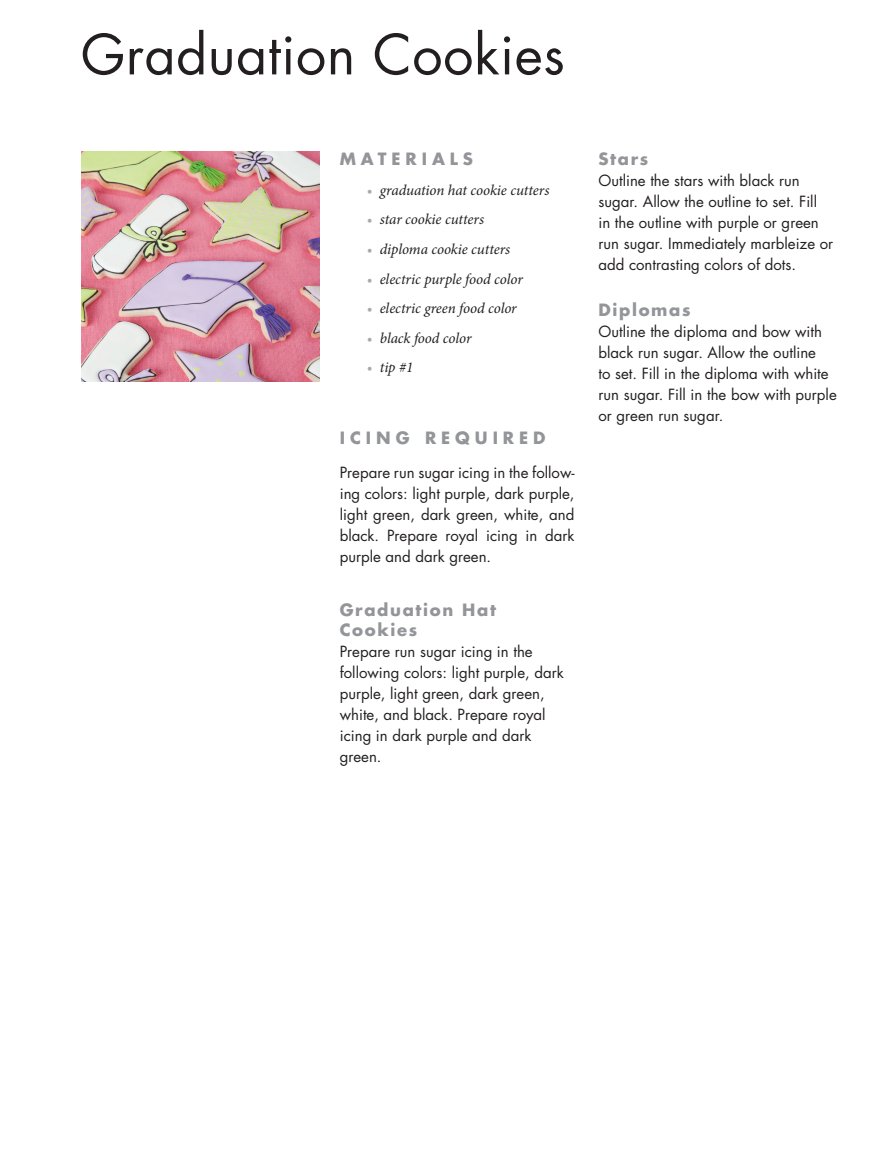
<style>
.page{position:relative;width:891px;height:1168px;background:#fff}
.page>*{position:absolute;margin:0;border:0;box-sizing:border-box;transform-origin:0 0}
.t1{font:54px "Futura Std";letter-spacing:.01em;color:#231f20}
.t2{font:700 16.5px/19.5px "Futura Std";letter-spacing:.3em;color:#939598}
.t3{font:15px/21px "Futura Std";color:#231f20}
.t4{font:italic 15px "Minion Pro";letter-spacing:-.005em;color:#231f20}
.s1{color:#a8a9ad}
</style>
<div class="page">
<img style="left:81px;top:151px;width:238px;height:231px">
<h1 class="t1" style="left:81px;top:20px;width:485px">Graduation Cookies</h1>
<p class="t2" style="left:340px;top:148px;width:135px">Materials</p>
<p class="t4" style="left:367px;top:180px;width:184px"><span class="s1">•</span> graduation hat cookie cutters</p>
<p class="t4" style="left:367px;top:209px;width:119px"><span class="s1">•</span> star cookie cutters</p>
<p class="t4" style="left:367px;top:239px;width:145px"><span class="s1">•</span> diploma cookie cutters</p>
<p class="t4" style="left:367px;top:268px;width:158px"><span class="s1">•</span> electric purple food color</p>
<p class="t4" style="left:367px;top:298px;width:152px"><span class="s1">•</span> electric green food color</p>
<p class="t4" style="left:367px;top:328px;width:106px"><span class="s1">•</span> black food color</p>
<p class="t4" style="left:367px;top:357px;width:48px"><span class="s1">•</span> tip #1</p>
<p class="t2" style="left:340px;top:428px;width:207px">I cing Required</p>
<p class="t3" style="left:340px;top:462px;width:236px;text-align:justify">Prepare run sugar icing in the follow&shy;ing colors: light purple, dark purple, light green, dark green, white, and black. Prepare royal icing in dark purple and dark green.</p>
<p class="t2" style="left:340px;top:600px;width:158px">Graduation Hat<br>Cookies</p>
<p class="t3" style="left:340px;top:641px;width:226px">Prepare run sugar icing in the following colors: light purple, dark purple, light green, dark green, white, and black. Prepare royal icing in dark purple and dark green.</p>
<p class="t2" style="left:598px;top:148px;width:51px">Stars</p>
<p class="t3" style="left:598px;top:170px;width:236px">Outline the stars with black run sugar. Allow the outline to set. Fill<br>in the outline with purple or green run sugar. Immediately marbleize or add contrasting colors of dots.</p>
<p class="t2" style="left:598px;top:300px;width:94px">Diplomas</p>
<p class="t3" style="left:598px;top:321px;width:240px">Outline the diploma and bow with black run sugar. Allow the outline<br>to set. Fill in the diploma with white run sugar. Fill in the bow with purple or green run sugar.</p>
</div>
